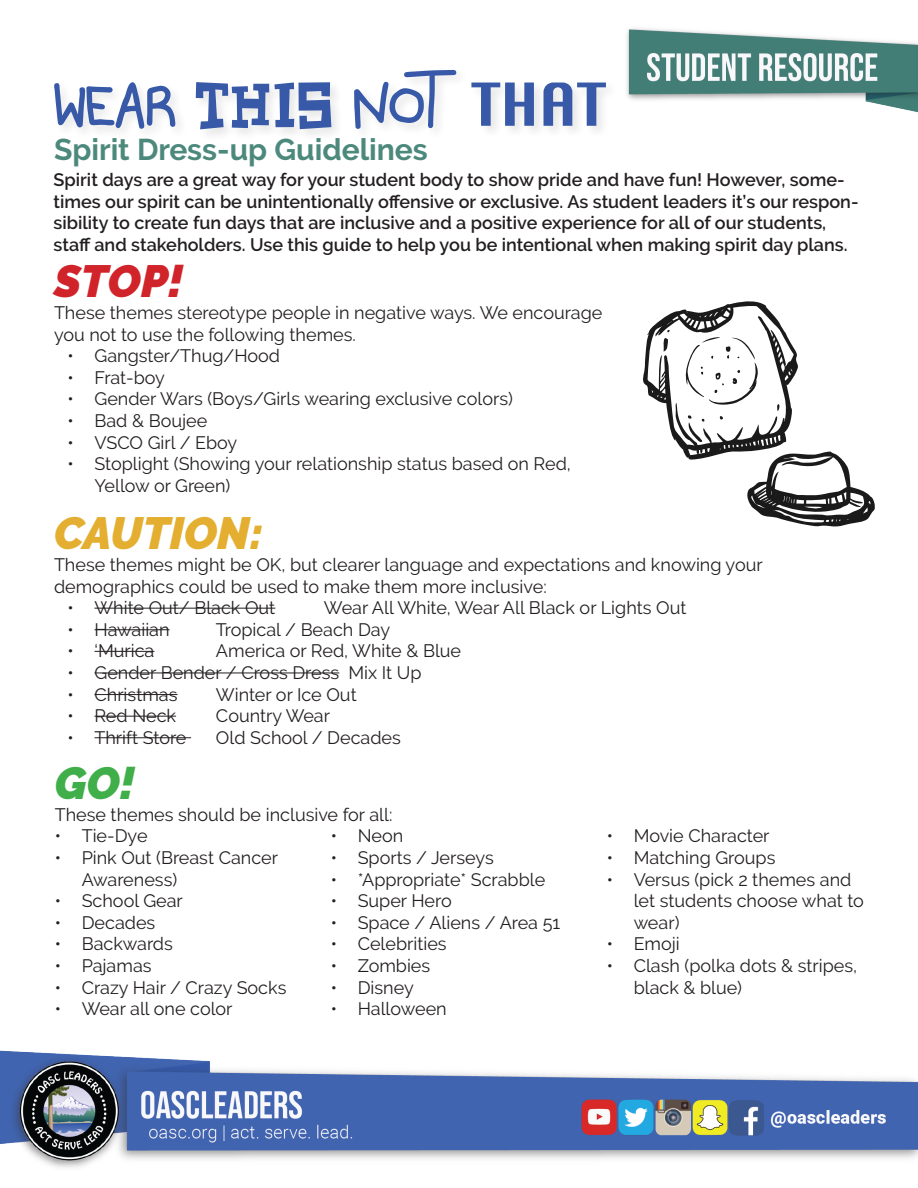
<style>
.page{position:relative;width:918px;height:1188px;background:#fff}
.page>*{position:absolute;margin:0;border:0;box-sizing:border-box;transform-origin:0 0}
.t1{font:57.75px "RNS";color:#3759a7}
.t2{font:italic 900 45px "Raleway";color:#e4ae30}
.t3{font:italic 900 45px "Raleway";color:#d1232a}
.t4{font:italic 900 45px "Raleway";color:#40ae49}
.t5{font:700 30px "Raleway";color:#4c897c}
.t6{font:18px/21.6px "Raleway";color:#231f20}
.t7{font:600 18px/21.6px "Raleway";color:#231f20}
.s1{font-family:"Surfing Ashtray DEMO"}
.s2{font-family:"Krungthep"}
</style>
<div class="page">
<img style="left:0;top:28px;width:918px;height:1140px">
<div style="left:51px;top:67px;width:568px;height:75px;background:#231f20;opacity:.11"></div>
<hr style="left:94px;top:608px;width:181px;height:1px;background:#231f20">
<hr style="left:94px;top:629px;width:76px;height:1px;background:#231f20">
<hr style="left:94px;top:651px;width:60px;height:1px;background:#231f20">
<hr style="left:94px;top:673px;width:245px;height:1px;background:#231f20">
<hr style="left:94px;top:694px;width:83px;height:1px;background:#231f20">
<hr style="left:94px;top:716px;width:82px;height:1px;background:#231f20">
<hr style="left:94px;top:737px;width:97px;height:1px;background:#231f20">
<svg style="left:642px;top:300px;width:234px;height:227px"></svg>
<p class="t1" style="left:53px;top:69px;width:554px">WEAR <span class="s1">THIS</span> NOT <span class="s2">THAT</span></p>
<p class="t5" style="left:54px;top:133px;width:375px">Spirit Dress-up Guidelines</p>
<p class="t7" style="left:54px;top:169px;width:807px">Spirit days are a great way for your student body to show pride and have fun! However, some&shy;times our spirit can be unintentionally offensive or exclusive. As student leaders it’s our respon&shy;sibility to create fun days that are inclusive and a positive experience for all of our students, staff and stakeholders. Use this guide to help you be intentional when making spirit day plans.</p>
<p class="t3" style="left:54px;top:256px;width:130px">STOP!</p>
<p class="t6" style="left:54px;top:302px;width:550px">These themes stereotype people in negative ways. We encourage you not to use the following themes.</p>
<p class="t6" style="left:68px;top:345px;width:214px">• Gangster/Thug/Hood</p>
<p class="t6" style="left:68px;top:367px;width:99px">• Frat-boy</p>
<p class="t6" style="left:68px;top:388px;width:447px">• Gender Wars (Boys/Girls wearing exclusive colors)</p>
<p class="t6" style="left:68px;top:410px;width:141px">• Bad &amp; Boujee</p>
<p class="t6" style="left:68px;top:431px;width:171px">• VSCO Girl / Eboy</p>
<p class="t6" style="left:94px;top:453px;width:478px;text-indent:-27px">• Stoplight (Showing your relationship status based on Red,<br>Yellow or Green)</p>
<p class="t2" style="left:54px;top:508px;width:211px">CAUTION:</p>
<p class="t6" style="left:54px;top:554px;width:710px">These themes might be OK, but clearer language and expectations and knowing your demographics could be used to make them more inclusive:</p>
<p class="t6" style="left:68px;top:597px;width:209px">• White Out/ Black Out</p>
<p class="t6" style="left:324px;top:597px;width:364px">Wear All White, Wear All Black or Lights Out</p>
<p class="t6" style="left:68px;top:619px;width:104px">• Hawaiian</p>
<p class="t6" style="left:216px;top:619px;width:176px">Tropical / Beach Day</p>
<p class="t6" style="left:68px;top:640px;width:88px">• ‘Murica</p>
<p class="t6" style="left:216px;top:640px;width:247px">America or Red, White &amp; Blue</p>
<p class="t6" style="left:68px;top:662px;width:356px">• Gender Bender / Cross Dress Mix It Up</p>
<p class="t6" style="left:68px;top:683px;width:111px">• Christmas</p>
<p class="t6" style="left:216px;top:683px;width:142px">Winter or Ice Out</p>
<p class="t6" style="left:68px;top:705px;width:110px">• Red Neck</p>
<p class="t6" style="left:216px;top:705px;width:116px">Country Wear</p>
<p class="t6" style="left:68px;top:727px;width:121px">• Thrift Store</p>
<p class="t6" style="left:216px;top:727px;width:186px">Old School / Decades</p>
<p class="t4" style="left:55px;top:757px;width:82px">GO!</p>
<p class="t6" style="left:55px;top:804px;width:339px">These themes should be inclusive for all:</p>
<p class="t6" style="left:55px;top:825px;width:94px">• Tie-Dye</p>
<p class="t6" style="left:82px;top:847px;width:198px;text-indent:-27px">• Pink Out (Breast Cancer<br>Awareness)</p>
<p class="t6" style="left:55px;top:890px;width:130px">• School Gear</p>
<p class="t6" style="left:55px;top:912px;width:102px">• Decades</p>
<p class="t6" style="left:55px;top:933px;width:120px">• Backwards</p>
<p class="t6" style="left:55px;top:955px;width:98px">• Pajamas</p>
<p class="t6" style="left:55px;top:976px;width:233px">• Crazy Hair / Crazy Socks</p>
<p class="t6" style="left:55px;top:998px;width:179px">• Wear all one color</p>
<p class="t6" style="left:607px;top:825px;width:164px">• Movie Character</p>
<p class="t6" style="left:607px;top:847px;width:170px">• Matching Groups</p>
<p class="t6" style="left:634px;top:868px;width:232px;text-indent:-27px">• Versus (pick 2 themes and let students choose what to wear)</p>
<p class="t6" style="left:607px;top:933px;width:75px">• Emoji</p>
<p class="t6" style="left:634px;top:955px;width:225px;text-indent:-27px">• Clash (polka dots &amp; stripes, black &amp; blue)</p>
<p class="t6" style="left:331px;top:825px;width:74px">• Neon</p>
<p class="t6" style="left:331px;top:847px;width:165px">• Sports / Jerseys</p>
<p class="t6" style="left:331px;top:868px;width:216px">• *Appropriate* Scrabble</p>
<p class="t6" style="left:331px;top:890px;width:123px">• Super Hero</p>
<p class="t6" style="left:331px;top:912px;width:231px">• Space / Aliens / Area 51</p>
<p class="t6" style="left:331px;top:933px;width:118px">• Celebrities</p>
<p class="t6" style="left:331px;top:955px;width:101px">• Zombies</p>
<p class="t6" style="left:331px;top:976px;width:85px">• Disney</p>
<p class="t6" style="left:331px;top:998px;width:118px">• Halloween</p>
</div>
